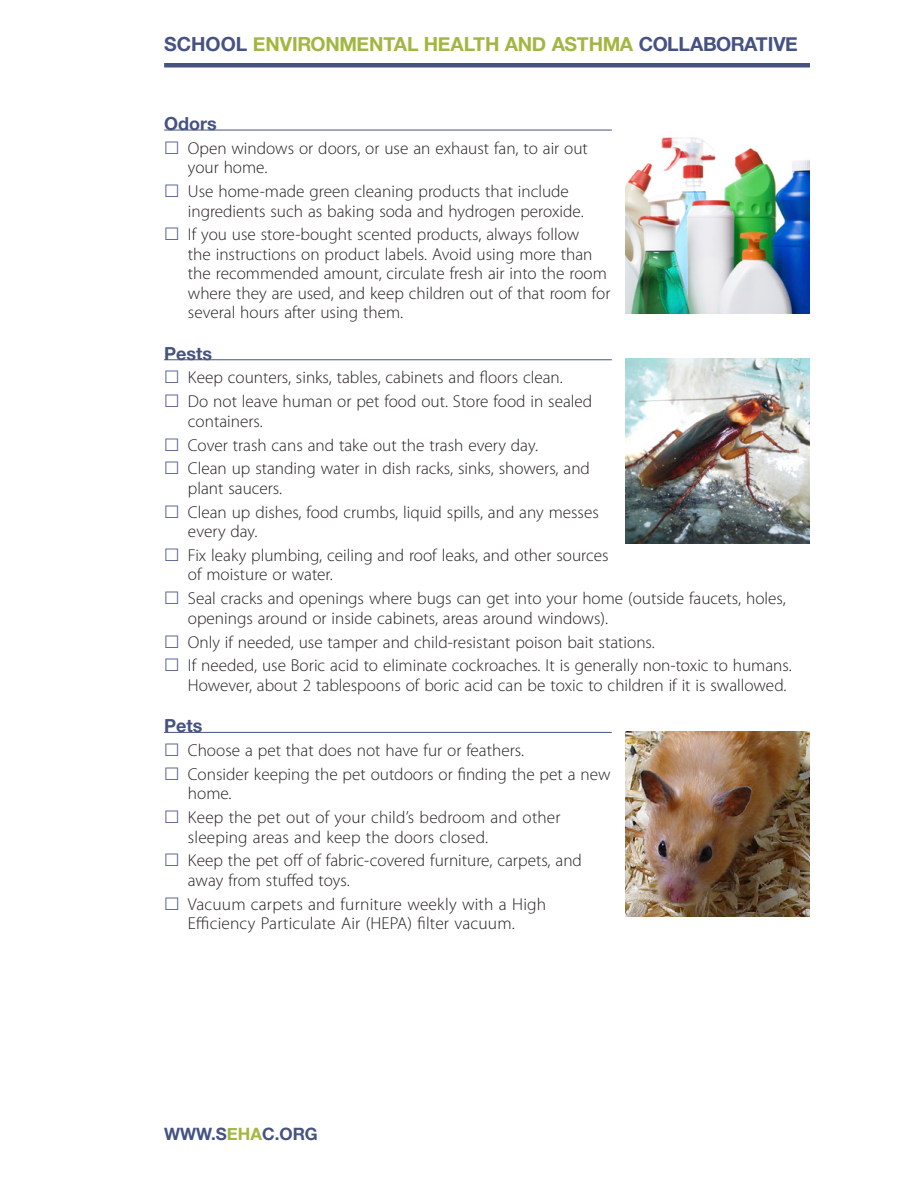
<style>
.page{position:relative;width:918px;height:1188px;background:#fff}
.page>*{position:absolute;margin:0;border:0;box-sizing:border-box;transform-origin:0 0}
.SubH_1{font:700 19.5px "Helvetica Neue";letter-spacing:-.02em;color:#a1b741}
.SubH_2b{font:700 18px "Helvetica Neue";color:#455282}
.t1{font:300 17.25px/19.5px "Myriad Pro";color:#231f20}
.SubH_1-2{font:700 16.95px "Helvetica Neue";color:#455282}
.s1{color:#455282}
.s2{color:#a1b741}
</style>
<div class="page">
<hr style="left:164px;top:130px;width:448px;height:1px;background:#455282">
<hr style="left:164px;top:360px;width:448px;height:1px;background:#455282">
<hr style="left:164px;top:732px;width:448px;height:1px;background:#455282">
<div style="left:164px;top:63px;width:646px;height:5px;background:#455282"></div>
<img style="left:625px;top:359px;width:185px;height:184px">
<img style="left:625px;top:137px;width:185px;height:177px">
<img style="left:625px;top:731px;width:185px;height:185px">
<p class="SubH_1" style="left:164px;top:27px;width:635px"><span class="s1">SCHOOL</span> ENVIRONMENTAL HEALTH AND ASTHMA <span class="s1">COLLABORATIVE</span></p>
<p class="SubH_2b" style="left:164px;top:107px;width:54px">Odors</p>
<p class="t1" style="left:188px;top:138px;width:402px">Open windows or doors, or use an exhaust fan, to air out your home.</p>
<p class="t1" style="left:188px;top:182px;width:397px">Use home-made green cleaning products that include ingredients such as baking soda and hydrogen peroxide.</p>
<p class="t1" style="left:188px;top:225px;width:424px">If you use store-bought scented products, always follow<br>the instructions on product labels. Avoid using more than the recommended amount, circulate fresh air into the room where they are used, and keep children out of that room for several hours after using them.</p>
<p class="SubH_2b" style="left:164px;top:337px;width:50px">Pests</p>
<p class="t1" style="left:188px;top:368px;width:376px">Keep counters, sinks, tables, cabinets and floors clean.</p>
<p class="t1" style="left:188px;top:392px;width:406px">Do not leave human or pet food out. Store food in sealed containers.</p>
<p class="t1" style="left:188px;top:435px;width:352px">Cover trash cans and take out the trash every day.</p>
<p class="t1" style="left:188px;top:459px;width:404px">Clean up standing water in dish racks, sinks, showers, and plant saucers.</p>
<p class="t1" style="left:188px;top:502px;width:412px">Clean up dishes, food crumbs, liquid spills, and any messes every day.</p>
<p class="t1" style="left:188px;top:546px;width:422px">Fix leaky plumbing, ceiling and roof leaks, and other sources of moisture or water.</p>
<p class="t1" style="left:188px;top:589px;width:599px">Seal cracks and openings where bugs can get into your home (outside faucets, holes, openings around or inside cabinets, areas around windows).</p>
<p class="t1" style="left:188px;top:632px;width:468px">Only if needed, use tamper and child-resistant poison bait stations.</p>
<p class="t1" style="left:188px;top:656px;width:605px">If needed, use Boric acid to eliminate cockroaches. It is generally non-toxic to humans.<br>However, about 2 tablespoons of boric acid can be toxic to children if it is swallowed.</p>
<p class="SubH_2b" style="left:164px;top:710px;width:40px">Pets</p>
<p class="t1" style="left:188px;top:741px;width:338px">Choose a pet that does not have fur or feathers.</p>
<p class="t1" style="left:188px;top:765px;width:424px">Consider keeping the pet outdoors or finding the pet a new home.</p>
<p class="t1" style="left:188px;top:808px;width:374px">Keep the pet out of your child’s bedroom and other sleeping areas and keep the doors closed.</p>
<p class="t1" style="left:188px;top:851px;width:396px">Keep the pet off of fabric-covered furniture, carpets, and away from stuffed toys.</p>
<p class="t1" style="left:188px;top:895px;width:360px">Vacuum carpets and furniture weekly with a High<br>Efficiency Particulate Air (HEPA) filter vacuum.</p>
<p class="SubH_1-2" style="left:164px;top:1118px;width:155px">WWW.S<span class="s2">EHA</span>C.ORG</p>
</div>
